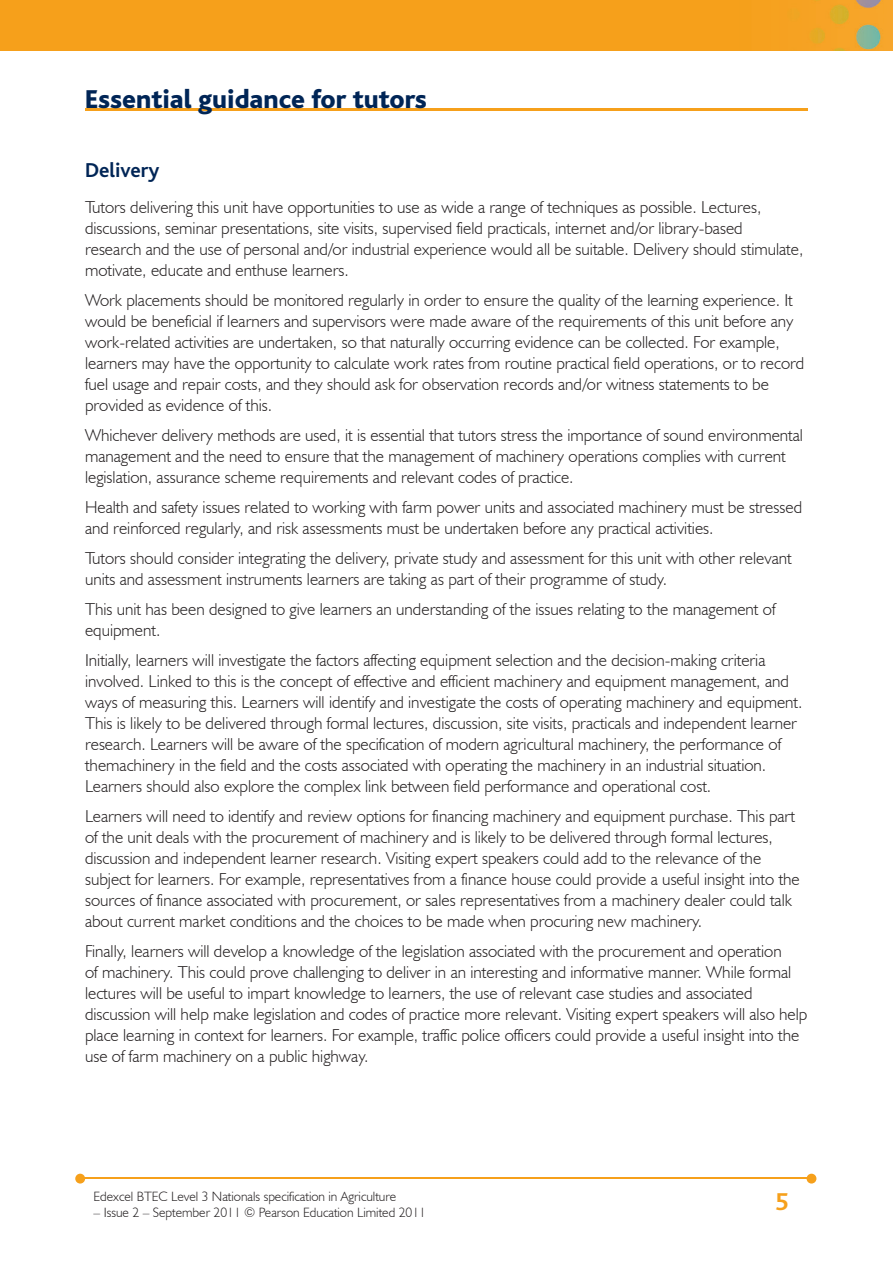
<style>
.page{position:relative;width:893px;height:1263px;background:#fff}
.page>*{position:absolute;margin:0;border:0;box-sizing:border-box;transform-origin:0 0}
.t1{font:800 27px "Bliss";color:#002556}
.t2{font:700 25.5px "Bliss";color:#f6a01b}
.t3{font:700 21px "Bliss";color:#002556}
.t4{font:300 17.25px/21px "Humanist 521 BT";color:#231f20}
.t5{font:300 13.5px "Humanist 521 BT";color:#231f20}
</style>
<div class="page">
<img style="left:0;top:0;width:893px;height:51px">
<hr style="left:82px;top:1178px;width:728px;height:1px;background:#f6a01b">
<svg style="left:807px;top:1174px;width:9px;height:9px"></svg>
<svg style="left:75px;top:1174px;width:10px;height:9px"></svg>
<hr style="left:85px;top:108px;width:723px;height:2px;background:#f6a01b">
<h1 class="t1" style="left:85px;top:85px;width:343px">Essential guidance for tutors</h1>
<p class="t3" style="left:85px;top:159px;width:76px">Delivery</p>
<p class="t4" style="left:85px;top:197px;width:720px">Tutors delivering this unit have opportunities to use as wide a range of techniques as possible. Lectures, discussions, seminar presentations, site visits, supervised field practicals, internet and/or library-based research and the use of personal and/or industrial experience would all be suitable. Delivery should stimulate, motivate, educate and enthuse learners.</p>
<p class="t4" style="left:85px;top:290px;width:721px">Work placements should be monitored regularly in order to ensure the quality of the learning experience. It would be beneficial if learners and supervisors were made aware of the requirements of this unit before any work-related activities are undertaken, so that naturally occurring evidence can be collected. For example, learners may have the opportunity to calculate work rates from routine practical field operations, or to record fuel usage and repair costs, and they should ask for observation records and/or witness statements to be provided as evidence of this.</p>
<p class="t4" style="left:85px;top:425px;width:719px">Whichever delivery methods are used, it is essential that tutors stress the importance of sound environmental management and the need to ensure that the management of machinery operations complies with current legislation, assurance scheme requirements and relevant codes of practice.</p>
<p class="t4" style="left:85px;top:497px;width:719px">Health and safety issues related to working with farm power units and associated machinery must be stressed and reinforced regularly, and risk assessments must be undertaken before any practical activities.</p>
<p class="t4" style="left:85px;top:548px;width:708px">Tutors should consider integrating the delivery, private study and assessment for this unit with other relevant units and assessment instruments learners are taking as part of their programme of study.</p>
<p class="t4" style="left:85px;top:599px;width:692px">This unit has been designed to give learners an understanding of the issues relating to the management of equipment.</p>
<p class="t4" style="left:85px;top:650px;width:719px">Initially, learners will investigate the factors affecting equipment selection and the decision-making criteria involved. Linked to this is the concept of effective and efficient machinery and equipment management, and ways of measuring this. Learners will identify and investigate the costs of operating machinery and equipment.<br>This is likely to be delivered through formal lectures, discussion, site visits, practicals and independent learner research. Learners will be aware of the specification of modern agricultural machinery, the performance of themachinery in the field and the costs associated with operating the machinery in an industrial situation.<br>Learners should also explore the complex link between field performance and operational cost.</p>
<p class="t4" style="left:85px;top:806px;width:716px">Learners will need to identify and review options for financing machinery and equipment purchase. This part of the unit deals with the procurement of machinery and is likely to be delivered through formal lectures, discussion and independent learner research. Visiting expert speakers could add to the relevance of the subject for learners. For example, representatives from a finance house could provide a useful insight into the sources of finance associated with procurement, or sales representatives from a machinery dealer could talk about current market conditions and the choices to be made when procuring new machinery.</p>
<p class="t4" style="left:85px;top:941px;width:724px">Finally, learners will develop a knowledge of the legislation associated with the procurement and operation<br>of machinery. This could prove challenging to deliver in an interesting and informative manner. While formal lectures will be useful to impart knowledge to learners, the use of relevant case studies and associated discussion will help make legislation and codes of practice more relevant. Visiting expert speakers will also help place learning in context for learners. For example, traffic police officers could provide a useful insight into the use of farm machinery on a public highway.</p>
<p class="t5" style="left:94px;top:1188px;width:304px">Edexcel BTEC Level 3 Nationals specification in Agriculture</p>
<p class="t5" style="left:94px;top:1204px;width:334px">– Issue 2 – September 2011 © Pearson Education Limited 2011</p>
<h2 class="t2" style="left:775px;top:1188px;width:15px">5</h2>
</div>
